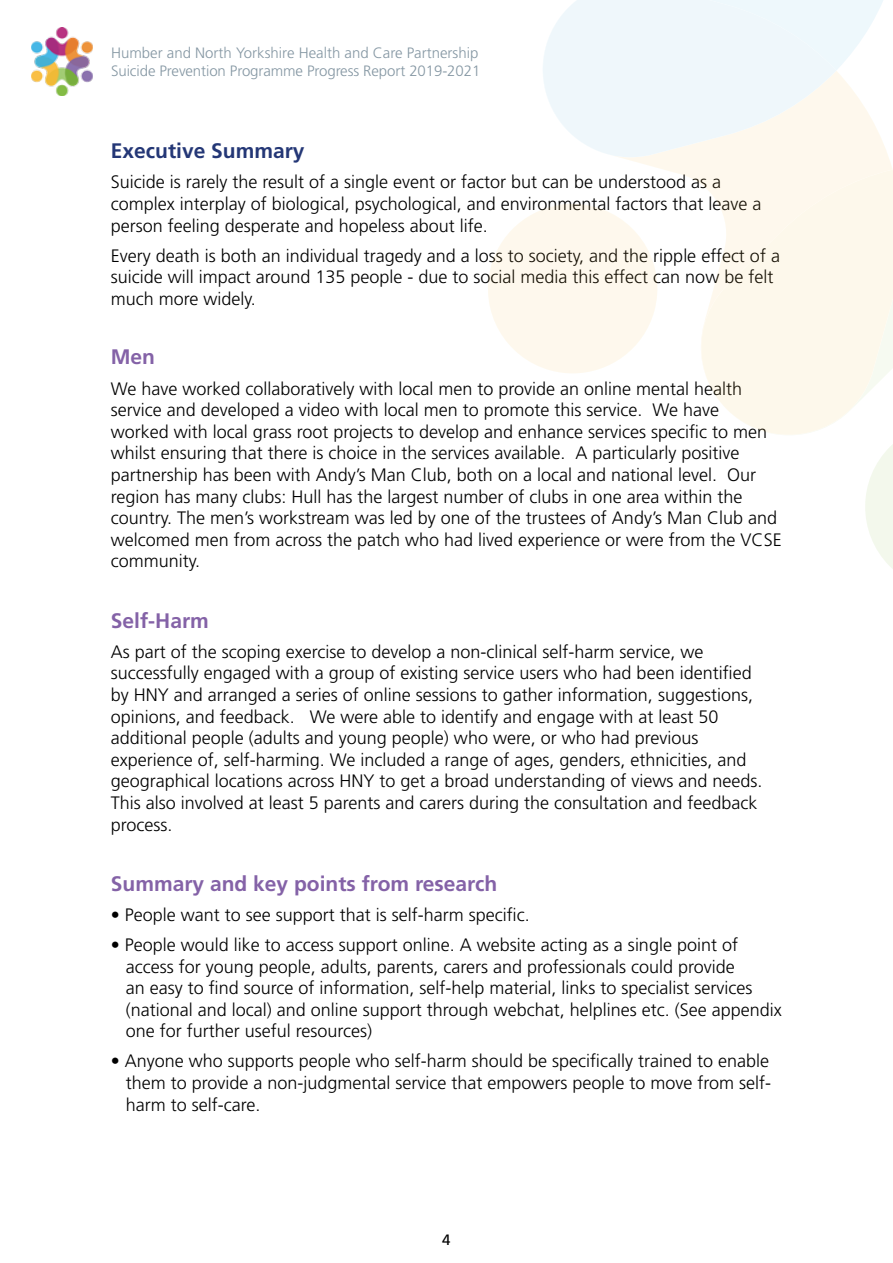
<style>
.page{position:relative;width:893px;height:1263px;background:#fff}
.page>*{position:absolute;margin:0;border:0;box-sizing:border-box;transform-origin:0 0}
.t1{font:700 21px "Frutiger";color:#8462a7}
.t2{font:700 21px "Frutiger";color:#243776}
.t3{font:300 18px/21.6px "Frutiger";color:#000}
.t4{font:300 15px/18px "Frutiger";letter-spacing:-.005em;color:#8597a3}
.t5{font:15px "Frutiger";color:#000}
</style>
<div class="page">
<svg style="left:865px;top:444px;width:28px;height:125px"></svg>
<svg style="left:620px;top:155px;width:273px;height:24px;fill:#fef8ed"></svg>
<svg style="left:694px;top:170px;width:199px;height:265px;fill:#fdf8eb"></svg>
<svg style="left:488px;top:204px;width:169px;height:169px"></svg>
<svg style="left:836px;top:0;width:52px;height:155px"></svg>
<svg style="left:543px;top:0;width:293px;height:157px;fill:#eff7fb"></svg>
<img style="left:32px;top:27px;width:61px;height:68px">
<p class="t4" style="left:111px;top:45px;width:371px">Humber and North Yorkshire Health and Care Partnership<br>Suicide Prevention Programme Progress Report 2019-2021</p>
<p class="t2" style="left:111px;top:142px;width:195px">Executive Summary</p>
<p class="t3" style="left:111px;top:173px;width:652px">Suicide is rarely the result of a single event or factor but can be understood as a complex interplay of biological, psychological, and environmental factors that leave a person feeling desperate and hopeless about life.</p>
<p class="t3" style="left:111px;top:246px;width:671px">Every death is both an individual tragedy and a loss to society, and the ripple effect of a suicide will impact around 135 people - due to social media this effect can now be felt much more widely.</p>
<p class="t1" style="left:111px;top:348px;width:46px">Men</p>
<p class="t3" style="left:111px;top:379px;width:672px">We have worked collaboratively with local men to provide an online mental health service and developed a video with local men to promote this service. We have worked with local grass root projects to develop and enhance services specific to men whilst ensuring that there is choice in the services available. A particularly positive partnership has been with Andy’s Man Club, both on a local and national level. Our region has many clubs: Hull has the largest number of clubs in one area within the country. The men’s workstream was led by one of the trustees of Andy’s Man Club and welcomed men from across the patch who had lived experience or were from the VCSE community.</p>
<p class="t1" style="left:111px;top:612px;width:100px">Self-Harm</p>
<p class="t3" style="left:111px;top:642px;width:653px">As part of the scoping exercise to develop a non-clinical self-harm service, we successfully engaged with a group of existing service users who had been identified by HNY and arranged a series of online sessions to gather information, suggestions, opinions, and feedback. We were able to identify and engage with at least 50 additional people (adults and young people) who were, or who had previous experience of, self-harming. We included a range of ages, genders, ethnicities, and geographical locations across HNY to get a broad understanding of views and needs.<br>This also involved at least 5 parents and carers during the consultation and feedback process.</p>
<p class="t1" style="left:111px;top:875px;width:388px">Summary and key points from research</p>
<p class="t3" style="left:111px;top:905px;width:421px">• People want to see support that is self-harm specific.</p>
<p class="t3" style="left:126px;top:935px;width:657px;text-indent:-15px">• People would like to access support online. A website acting as a single point of access for young people, adults, parents, carers and professionals could provide<br>an easy to find source of information, self-help material, links to specialist services (national and local) and online support through webchat, helplines etc. (See appendix one for further useful resources)</p>
<p class="t3" style="left:126px;top:1052px;width:647px;text-indent:-15px">• Anyone who supports people who self-harm should be specifically trained to enable them to provide a non-judgmental service that empowers people to move from self&shy;harm to self-care.</p>
<p class="t5" style="left:442px;top:1233px;width:10px">4</p>
</div>
